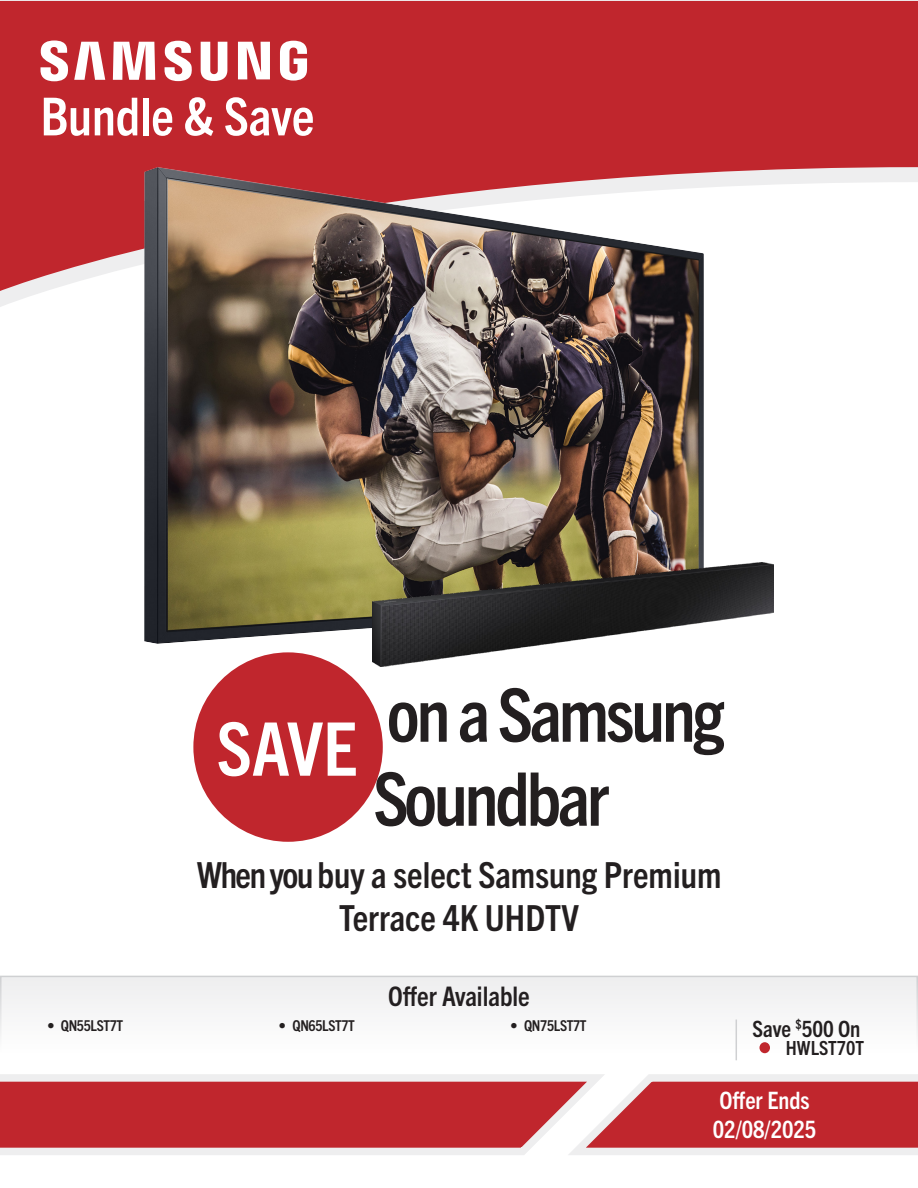
<style>
.page{position:relative;width:918px;height:1188px;background:#fff}
.page>*{position:absolute;margin:0;border:0;box-sizing:border-box;transform-origin:0 0}
.t1{font:700 condensed 74.1px "Trade Gothic Next LT Pro";letter-spacing:-.04em;color:#231f20}
.t2{font:700 condensed 74.1px "Trade Gothic Next LT Pro";color:#fff}
.t3{font:700 condensed 52.5px "Trade Gothic Next LT Pro";color:#fff}
.t4{font:700 condensed 36px "Trade Gothic Next LT Pro";color:#231f20}
.t5{font:700 condensed 27px "Trade Gothic Next LT Pro";color:#231f20}
.t6{font:700 condensed 24px "Trade Gothic Next LT Pro";color:#fff}
.t7{font:700 condensed 22.5px "Trade Gothic Next LT Pro";color:#231f20}
.t8{font:700 condensed 19.5px "Trade Gothic Next LT Pro";color:#231f20}
.t9{font:700 condensed 15px "Trade Gothic Next LT Pro";letter-spacing:-.02em;color:#231f20}
</style>
<div class="page">
<svg style="left:0;top:1074px;width:559px;height:81px;background:#c94e54"></svg>
<svg style="left:559px;top:1074px;width:359px;height:81px;background:#cf656a"></svg>
<svg style="left:0;top:0;width:918px;height:324px"></svg>
<div style="left:0;top:975px;width:918px;height:79px;background:#f6f6f6"></div>
<svg style="left:41px;top:41px;width:266px;height:40px"></svg>
<div style="left:193px;top:652px;width:190px;height:190px;background:#c0262d;border-radius:50%"></div>
<img style="left:145px;top:168px;width:558px;height:475px">
<img style="left:373px;top:562px;width:400px;height:104px">
<hr style="left:736px;top:1020px;width:1px;height:40px;background:#cfd0d2">
<div style="left:759px;top:1042px;width:11px;height:11px;background:#c0262d;border-radius:50%"></div>
<p class="t3" style="left:40px;top:80px;width:275px">Bundle &amp; Save</p>
<p class="t2" style="left:217px;top:698px;width:142px">SAVE</p>
<p class="t1" style="left:387px;top:664px;width:339px">on a Samsung</p>
<p class="t1" style="left:374px;top:748px;width:237px">Soundbar</p>
<p class="t4" style="left:197px;top:851px;width:526px">When you buy a select Samsung Premium</p>
<p class="t4" style="left:339px;top:894px;width:241px">Terrace 4K UHDTV</p>
<p class="t5" style="left:388px;top:977px;width:143px">Offer Available</p>
<p class="t9" style="left:47px;top:1015px;width:77px">• QN55LST7T</p>
<p class="t9" style="left:279px;top:1015px;width:77px">• QN65LST7T</p>
<p class="t9" style="left:511px;top:1015px;width:77px">• QN75LST7T</p>
<p class="t7" style="left:753px;top:1013px;width:110px">Save <sup>$</sup>500 On</p>
<p class="t8" style="left:786px;top:1035px;width:80px">HWLST70T</p>
<p class="t6" style="left:720px;top:1084px;width:92px">Offer Ends</p>
<p class="t6" style="left:713px;top:1113px;width:105px">02/08/2025</p>
</div>
